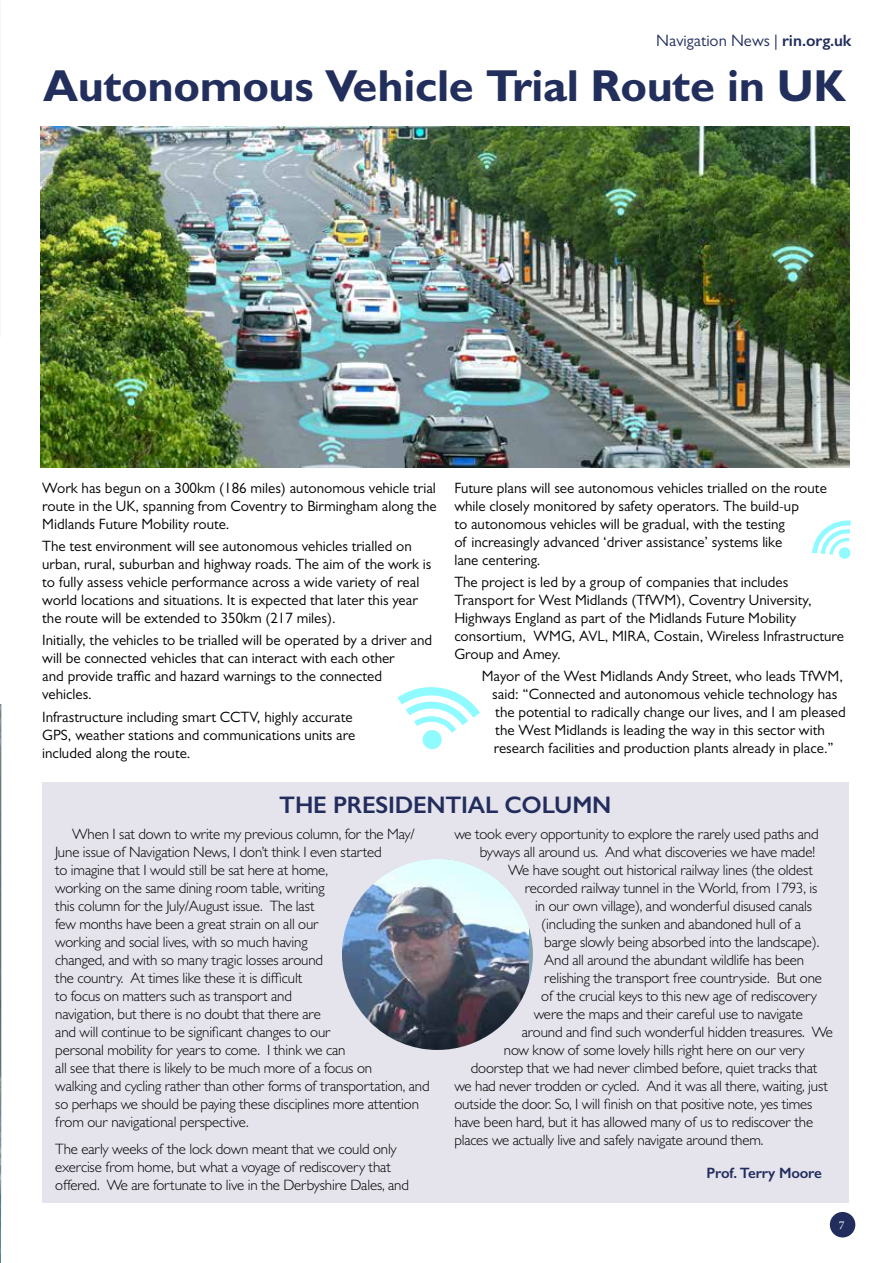
<style>
.page{position:relative;width:893px;height:1263px;background:#fff}
.page>*{position:absolute;margin:0;border:0;box-sizing:border-box;transform-origin:0 0}
.t1{font:700 45px "Gill Sans";letter-spacing:-.01em;color:#222f5d}
.t2{font:600 24px "Gill Sans";letter-spacing:-.01em;color:#222d5d}
.t3{font:16.5px "Gill Sans";color:#222d5d}
.t4{font:300 15px/18px "Gill Sans";letter-spacing:-.01em;color:#000}
.t5{font:15px/18px "Gill Sans";color:#000}
.t6{font:600 15px "Gill Sans";letter-spacing:-.01em;color:#222d5d}
.t7{font:12px "Minion Pro";color:#fff}
.s1{font-weight:600}
</style>
<div class="page">
<div style="left:830px;top:1212px;width:25px;height:25px;background:#222d5d;border-radius:50%"></div>
<div style="left:43px;top:782px;width:806px;height:421px;background:#e5e3ec"></div>
<img style="left:342px;top:859px;width:187px;height:191px">
<img style="left:40px;top:126px;width:810px;height:342px">
<svg style="left:397px;top:687px;width:83px;height:63px"></svg>
<svg style="left:812px;top:520px;width:39px;height:39px"></svg>
<hr style="left:0;top:704px;width:2px;height:559px;background:#020203">
<p class="t3" style="left:656px;top:31px;width:197px">Navigation News | <span class="s1">rin.org.uk</span></p>
<h1 class="t1" style="left:43px;top:58px;width:804px">Autonomous Vehicle Trial Route in UK</h1>
<p class="t5" style="left:42px;top:479px;width:396px;text-align:justify">Work has begun on a 300km (186 miles) autonomous vehicle trial route in the UK, spanning from Coventry to Birmingham along the Midlands Future Mobility route.</p>
<p class="t5" style="left:42px;top:537px;width:391px">The test environment will see autonomous vehicles trialled on urban, rural, suburban and highway roads. The aim of the work is to fully assess vehicle performance across a wide variety of real world locations and situations. It is expected that later this year the route will be extended to 350km (217 miles).</p>
<p class="t5" style="left:42px;top:631px;width:391px">Initially, the vehicles to be trialled will be operated by a driver and will be connected vehicles that can interact with each other<br>and provide traffic and hazard warnings to the connected vehicles.</p>
<p class="t5" style="left:42px;top:707px;width:314px">Infrastructure including smart CCTV, highly accurate<br>GPS, weather stations and communications units are included along the route.</p>
<p class="t5" style="left:454px;top:479px;width:374px">Future plans will see autonomous vehicles trialled on the route while closely monitored by safety operators. The build-up<br>to autonomous vehicles will be gradual, with the testing<br>of increasingly advanced ‘driver assistance’ systems like<br>lane centering.</p>
<p class="t5" style="left:454px;top:573px;width:391px">The project is led by a group of companies that includes Transport for West Midlands (TfWM), Coventry University, Highways England as part of the Midlands Future Mobility consortium, WMG, AVL, MIRA, Costain, Wireless Infrastructure Group and Amey.</p>
<p class="t5" style="left:492px;top:667px;width:355px;text-indent:-10px">Mayor of the West Midlands Andy Street, who leads TfWM, said: “Connected and autonomous vehicle technology has the potential to radically change our lives, and I am pleased the West Midlands is leading the way in this sector with research facilities and production plants already in place.”</p>
<h2 class="t2" style="left:279px;top:790px;width:334px">THE PRESIDENTIAL COLUMN</h2>
<p class="t4" style="left:55px;top:825px;width:376px;text-indent:17px">When I sat down to write my previous column, for the May/ June issue of Navigation News, I don’t think I even started<br>to imagine that I would still be sat here at home,<br>working on the same dining room table, writing<br>this column for the July/August issue. The last<br>few months have been a great strain on all our<br>working and social lives, with so much having<br>changed, and with so many tragic losses around<br>the country. At times like these it is difficult<br>to focus on matters such as transport and<br>navigation, but there is no doubt that there are<br>and will continue to be significant changes to our<br>personal mobility for years to come. I think we can<br>all see that there is likely to be much more of a focus on<br>walking and cycling rather than other forms of transportation, and so perhaps we should be paying these disciplines more attention from our navigational perspective.</p>
<p class="t4" style="left:55px;top:1139px;width:355px">The early weeks of the lock down meant that we could only exercise from home, but what a voyage of rediscovery that offered. We are fortunate to live in the Derbyshire Dales, and</p>
<p class="t4" style="left:454px;top:825px;width:366px">we took every opportunity to explore the rarely used paths and</p>
<p class="t4" style="left:480px;top:843px;width:337px">byways all around us. And what discoveries we have made!</p>
<p class="t4" style="left:508px;top:861px;width:306px">We have sought out historical railway lines (the oldest</p>
<p class="t4" style="left:525px;top:879px;width:294px">recorded railway tunnel in the World, from 1793, is</p>
<p class="t4" style="left:535px;top:897px;width:278px">in our own village), and wonderful disused canals</p>
<p class="t4" style="left:541px;top:915px;width:261px">(including the sunken and abandoned hull of a</p>
<p class="t4" style="left:544px;top:933px;width:276px">barge slowly being absorbed into the landscape).</p>
<p class="t4" style="left:544px;top:951px;width:261px">And all around the abundant wildlife has been</p>
<p class="t4" style="left:544px;top:969px;width:279px">relishing the transport free countryside. But one</p>
<p class="t4" style="left:541px;top:987px;width:277px">of the crucial keys to this new age of rediscovery</p>
<p class="t4" style="left:534px;top:1005px;width:271px">were the maps and their careful use to navigate</p>
<p class="t4" style="left:522px;top:1023px;width:313px">around and find such wonderful hidden treasures. We</p>
<p class="t4" style="left:504px;top:1041px;width:302px">now know of some lovely hills right here on our very</p>
<p class="t4" style="left:471px;top:1059px;width:348px">doorstep that we had never climbed before, quiet tracks that</p>
<p class="t4" style="left:454px;top:1077px;width:375px">we had never trodden or cycled. And it was all there, waiting, just</p>
<p class="t4" style="left:454px;top:1095px;width:360px">outside the door. So, I will finish on that positive note, yes times</p>
<p class="t4" style="left:454px;top:1113px;width:360px">have been hard, but it has allowed many of us to rediscover the</p>
<p class="t4" style="left:454px;top:1131px;width:311px">places we actually live and safely navigate around them.</p>
<p class="t6" style="left:707px;top:1164px;width:117px">Prof. Terry Moore</p>
<p class="t7" style="left:839px;top:1217px;width:7px">7</p>
</div>
